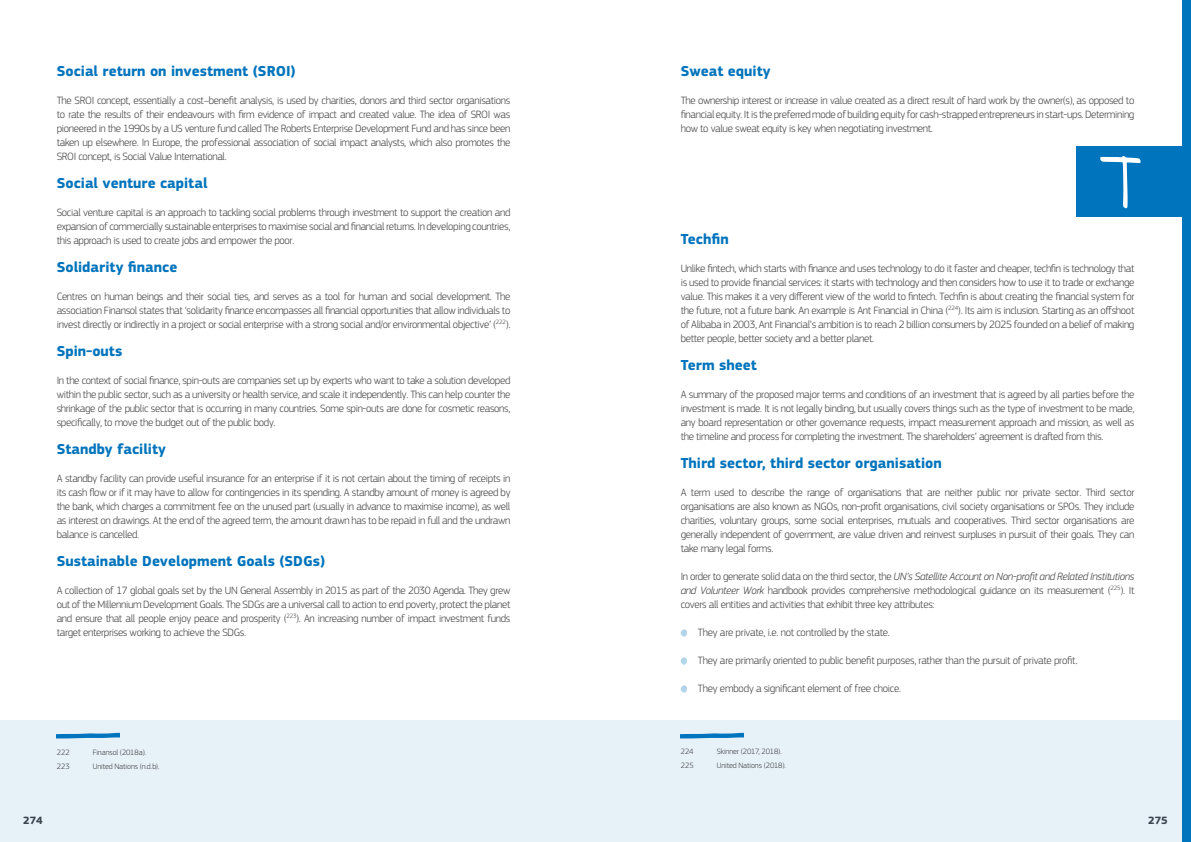
<style>
.page{position:relative;width:1191px;height:842px;background:#fff}
.page>*{position:absolute;margin:0;border:0;box-sizing:border-box;transform-origin:0 0}
.Body_Copy{font:700 15px "EC Square Sans Pro";color:#0074bc}
.Body_Copy-2{font:300 11px/14px "EC Square Sans Pro";letter-spacing:-.03em;color:#414042;text-align:justify}
.Bullet_Point_Level_0{font:300 11px "EC Square Sans Pro";letter-spacing:-.02em;color:#414042}
.t1{font:700 11px "EC Square Sans Pro";color:#414042}
.Footnotes{font:300 8px "EC Square Sans Pro";letter-spacing:-.01em;color:#414042}
.s1{font-style:italic}
</style>
<div class="page">
<div style="left:1182px;top:0;width:9px;height:842px;background:#0074bc"></div>
<div style="left:0;top:720px;width:1191px;height:122px;background:#e6f1f8"></div>
<svg style="left:680px;top:629px;width:7px;height:8px"></svg>
<svg style="left:680px;top:657px;width:7px;height:8px"></svg>
<svg style="left:680px;top:685px;width:7px;height:8px"></svg>
<svg style="left:56px;top:732px;width:63px;height:7px"></svg>
<svg style="left:680px;top:732px;width:63px;height:7px"></svg>
<div style="left:1076px;top:147px;width:115px;height:70px;background:#0074bc"></div>
<svg style="left:1100px;top:156px;width:40px;height:52px"></svg>
<p class="Body_Copy" style="left:57px;top:62px;width:240px">Social return on investment (SROI)</p>
<p class="Body_Copy-2" style="left:57px;top:93px;width:455px">The SROI concept, essentially a cost–benefit analysis, is used by charities, donors and third sector organisations to rate the results of their endeavours with firm evidence of impact and created value. The idea of SROI was pioneered in the 1990s by a US venture fund called The Roberts Enterprise Development Fund and has since been taken up elsewhere. In Europe, the professional association of social impact analysts, which also promotes the SROI concept, is Social Value International.</p>
<p class="Body_Copy" style="left:57px;top:174px;width:152px">Social venture capital</p>
<p class="Body_Copy-2" style="left:57px;top:205px;width:455px">Social venture capital is an approach to tackling social problems through investment to support the creation and expansion of commercially sustainable enterprises to maximise social and financial returns. In developing countries, this approach is used to create jobs and empower the poor.</p>
<p class="Body_Copy" style="left:57px;top:258px;width:122px">Solidarity finance</p>
<p class="Body_Copy-2" style="left:57px;top:289px;width:455px">Centres on human beings and their social ties, and serves as a tool for human and social development. The association Finansol states that ‘solidarity finance encompasses all financial opportunities that allow individuals to invest directly or indirectly in a project or social enterprise with a strong social and/or environmental objective’ (<sup>222</sup>).</p>
<p class="Body_Copy" style="left:57px;top:342px;width:67px">Spin-outs</p>
<p class="Body_Copy-2" style="left:57px;top:373px;width:455px">In the context of social finance, spin-outs are companies set up by experts who want to take a solution developed within the public sector, such as a university or health service, and scale it independently. This can help counter the shrinkage of the public sector that is occurring in many countries. Some spin-outs are done for cosmetic reasons, specifically, to move the budget out of the public body.</p>
<p class="Body_Copy" style="left:57px;top:440px;width:111px">Standby facility</p>
<p class="Body_Copy-2" style="left:57px;top:471px;width:455px">A standby facility can provide useful insurance for an enterprise if it is not certain about the timing of receipts in its cash flow or if it may have to allow for contingencies in its spending. A standby amount of money is agreed by the bank, which charges a commitment fee on the unused part (usually in advance to maximise income), as well as interest on drawings. At the end of the agreed term, the amount drawn has to be repaid in full and the undrawn balance is cancelled.</p>
<p class="Body_Copy" style="left:57px;top:552px;width:270px">Sustainable Development Goals (SDGs)</p>
<p class="Body_Copy-2" style="left:57px;top:583px;width:455px">A collection of 17 global goals set by the UN General Assembly in 2015 as part of the 2030 Agenda. They grew out of the Millennium Development Goals. The SDGs are a universal call to action to end poverty, protect the planet and ensure that all people enjoy peace and prosperity (<sup>223</sup>). An increasing number of impact investment funds target enterprises working to achieve the SDGs.</p>
<p class="Footnotes" style="left:57px;top:748px;width:14px">222</p>
<p class="Footnotes" style="left:93px;top:748px;width:55px">Finansol (2018a).</p>
<p class="Footnotes" style="left:57px;top:762px;width:14px">223</p>
<p class="Footnotes" style="left:93px;top:762px;width:68px">United Nations (n.d.b).</p>
<p class="Body_Copy" style="left:680px;top:62px;width:91px">Sweat equity</p>
<p class="Body_Copy-2" style="left:680px;top:93px;width:455px">The ownership interest or increase in value created as a direct result of hard work by the owner(s), as opposed to financial equity. It is the preferred mode of building equity for cash-strapped entrepreneurs in start-ups. Determining how to value sweat equity is key when negotiating investment.</p>
<p class="Body_Copy" style="left:680px;top:230px;width:50px">Techfin</p>
<p class="Body_Copy-2" style="left:680px;top:261px;width:455px">Unlike fintech, which starts with finance and uses technology to do it faster and cheaper, techfin is technology that is used to provide financial services: it starts with technology and then considers how to use it to trade or exchange value. This makes it a very different view of the world to fintech. Techfin is about creating the financial system for the future, not a future bank. An example is Ant Financial in China (<sup>224</sup>). Its aim is inclusion. Starting as an offshoot of Alibaba in 2003, Ant Financial’s ambition is to reach 2 billion consumers by 2025 founded on a belief of making better people, better society and a better planet.</p>
<p class="Body_Copy" style="left:680px;top:356px;width:78px">Term sheet</p>
<p class="Body_Copy-2" style="left:680px;top:387px;width:455px">A summary of the proposed major terms and conditions of an investment that is agreed by all parties before the investment is made. It is not legally binding, but usually covers things such as the type of investment to be made, any board representation or other governance requests, impact measurement approach and mission, as well as the timeline and process for completing the investment. The shareholders’ agreement is drafted from this.</p>
<p class="Body_Copy" style="left:680px;top:454px;width:263px">Third sector, third sector organisation</p>
<p class="Body_Copy-2" style="left:680px;top:485px;width:455px">A term used to describe the range of organisations that are neither public nor private sector. Third sector organisations are also known as NGOs, non-profit organisations, civil society organisations or SPOs. They include charities, voluntary groups, some social enterprises, mutuals and cooperatives. Third sector organisations are generally independent of government, are value driven and reinvest surpluses in pursuit of their goals. They can take many legal forms.</p>
<p class="Body_Copy-2" style="left:680px;top:569px;width:455px">In order to generate solid data on the third sector, the <span class="s1">UN’s Satellite Account on Non-profit and Related Institutions and Volunteer Work</span> handbook provides comprehensive methodological guidance on its measurement (<sup>225</sup>). It covers all entities and activities that exhibit three key attributes:</p>
<p class="Bullet_Point_Level_0" style="left:697px;top:626px;width:194px">They are private, i.e. not controlled by the state.</p>
<p class="Bullet_Point_Level_0" style="left:697px;top:654px;width:381px">They are primarily oriented to public benefit purposes, rather than the pursuit of private profit.</p>
<p class="Bullet_Point_Level_0" style="left:697px;top:682px;width:205px">They embody a significant element of free choice.</p>
<p class="Footnotes" style="left:680px;top:747px;width:14px">224</p>
<p class="Footnotes" style="left:716px;top:747px;width:66px">Skinner (2017, 2018).</p>
<p class="Footnotes" style="left:680px;top:761px;width:14px">225</p>
<p class="Footnotes" style="left:716px;top:761px;width:71px">United Nations (2018).</p>
<p class="t1" style="left:23px;top:814px;width:21px">274</p>
<p class="t1" style="left:1148px;top:814px;width:21px">275</p>
</div>
